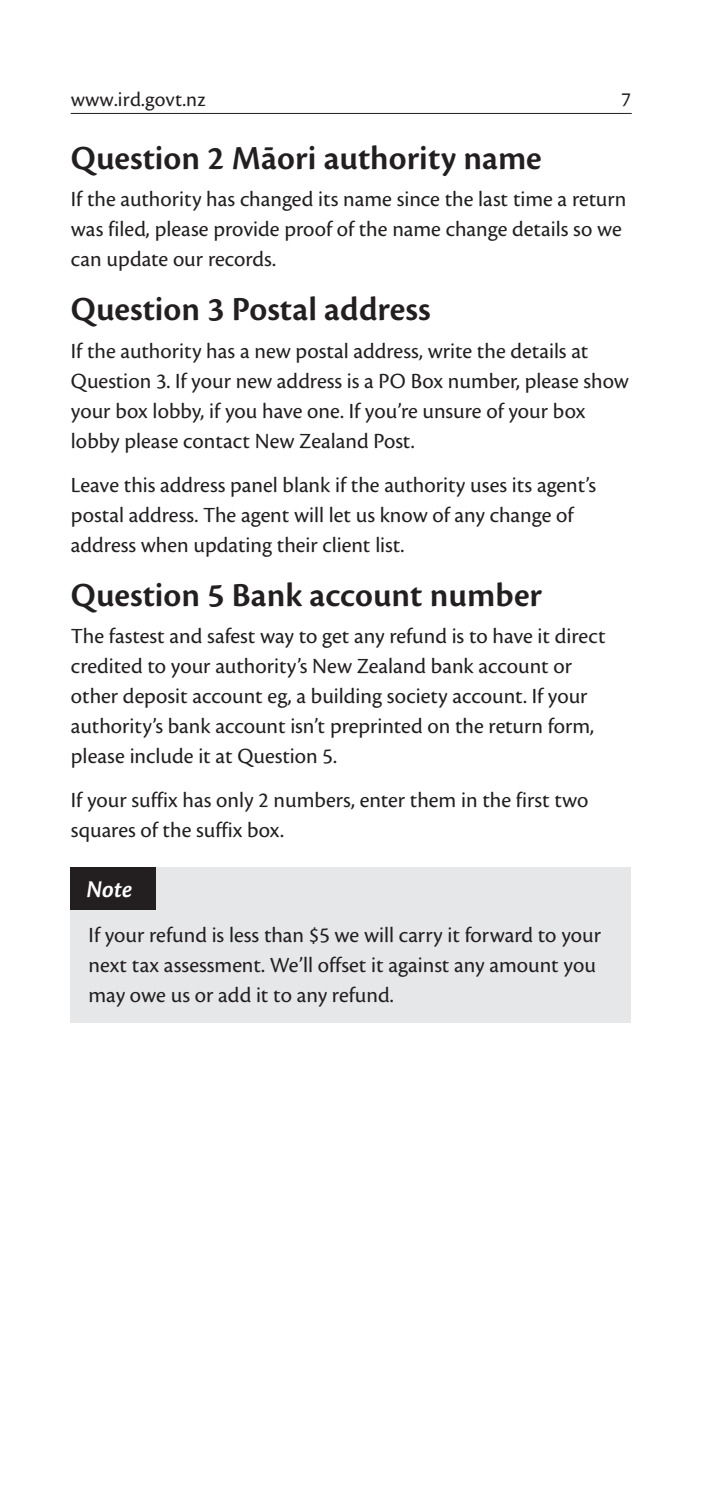
<style>
.page{position:relative;width:702px;height:1489px;background:#fff}
.page>*{position:absolute;margin:0;border:0;box-sizing:border-box;transform-origin:0 0}
.t1{font:600 35px "Cronos Pro";color:#231f20}
.t2{font:italic 600 25px "Cronos Pro";color:#fff}
.t3{font:22.5px/30px "Cronos Pro";color:#231f20}
.t4{font:21.25px "Cronos Pro";letter-spacing:.01em;color:#231f20}
</style>
<div class="page">
<hr style="left:71px;top:113px;width:560px;height:1px;background:#231f20">
<div style="left:71px;top:867px;width:560px;height:156px;background:#e6e7e9"></div>
<div style="left:71px;top:867px;width:85px;height:42px;background:#231f20"></div>
<p class="t4" style="left:71px;top:87px;width:136px">www.ird.govt.nz</p>
<p class="t4" style="left:621px;top:87px;width:11px">7</p>
<h1 class="t1" style="left:71px;top:138px;width:472px">Question 2 Māori authority name</h1>
<p class="t3" style="left:71px;top:184px;width:557px">If the authority has changed its name since the last time a return was filed, please provide proof of the name change details so we can update our records.</p>
<h1 class="t1" style="left:71px;top:289px;width:361px">Question 3 Postal address</h1>
<p class="t3" style="left:71px;top:335px;width:559px">If the authority has a new postal address, write the details at Question 3. If your new address is a PO Box number, please show your box lobby, if you have one. If you’re unsure of your box lobby please contact New Zealand Post.</p>
<p class="t3" style="left:71px;top:470px;width:526px">Leave this address panel blank if the authority uses its agent’s postal address. The agent will let us know of any change of address when updating their client list.</p>
<h1 class="t1" style="left:71px;top:575px;width:472px">Question 5 Bank account number</h1>
<p class="t3" style="left:71px;top:621px;width:536px">The fastest and safest way to get any refund is to have it direct credited to your authority’s New Zealand bank account or other deposit account eg, a building society account. If your authority’s bank account isn’t preprinted on the return form, please include it at Question 5.</p>
<p class="t3" style="left:71px;top:785px;width:519px">If your suffix has only 2 numbers, enter them in the first two squares of the suffix box.</p>
<p class="t2" style="left:86px;top:874px;width:47px">Note</p>
<p class="t3" style="left:89px;top:920px;width:514px">If your refund is less than $5 we will carry it forward to your next tax assessment. We’ll offset it against any amount you may owe us or add it to any refund.</p>
</div>
